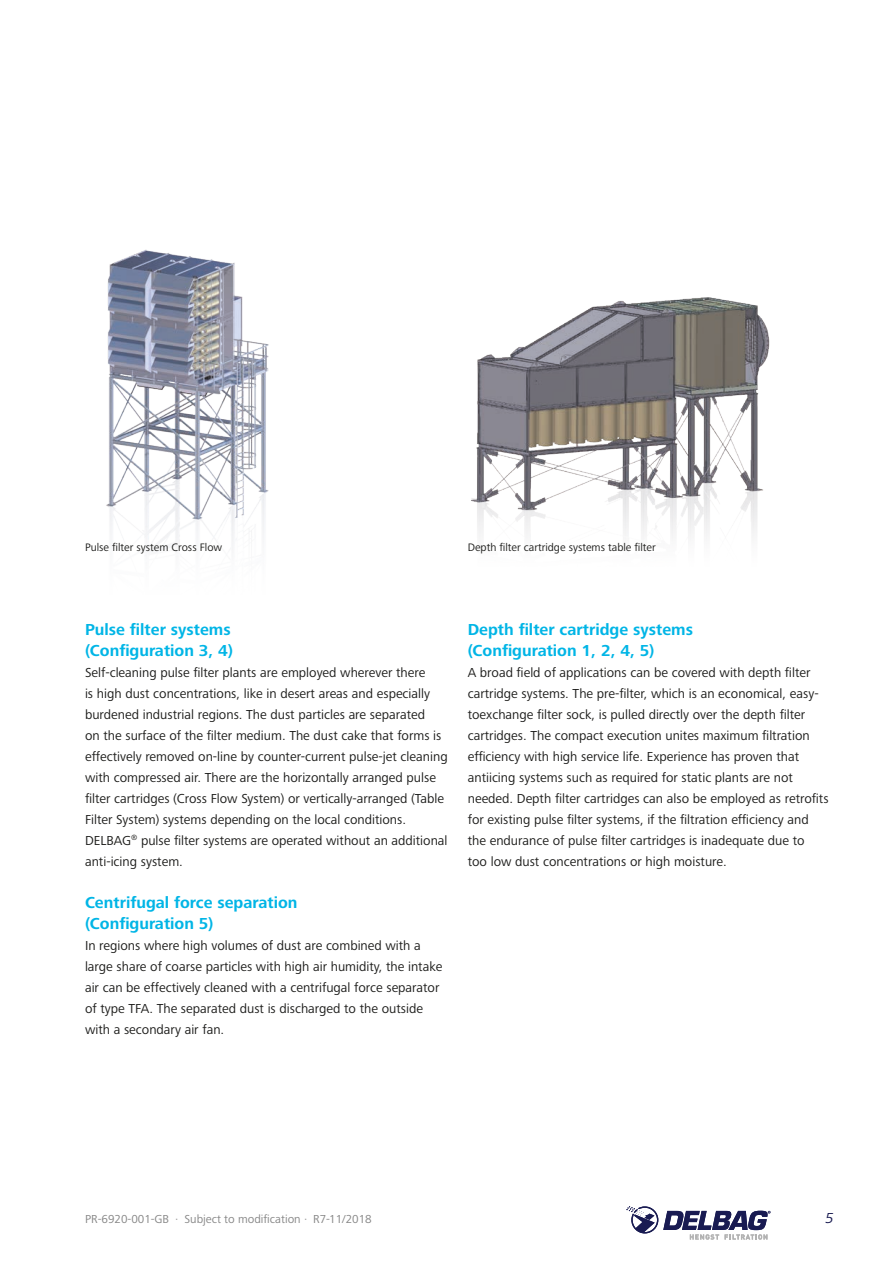
<style>
.page{position:relative;width:893px;height:1263px;background:#fff}
.page>*{position:absolute;margin:0;border:0;box-sizing:border-box;transform-origin:0 0}
.t1{font:700 16.5px/21px "Frutiger Next LTW1 G";color:#00b5e6}
.t2{font:italic 15px "Frutiger Next LTW1 G";color:#191b51}
.t3{font:13.5px/21px "Frutiger Next LTW1 G";color:#1d1d1b}
.t4{font:12px "Frutiger Next LTW1 G";color:#878787}
.t5{font:11.25px "Frutiger Next LTW1 G";color:#1d1d1b}
</style>
<div class="page">
<svg style="left:626px;top:1206px;width:144px;height:33px"></svg>
<img style="left:106px;top:249px;width:163px;height:303px">
<img style="left:471px;top:297px;width:299px;height:241px">
<p class="t5" style="left:85px;top:541px;width:139px">Pulse filter system Cross Flow</p>
<p class="t5" style="left:468px;top:541px;width:190px">Depth filter cartridge systems table filter</p>
<p class="t1" style="left:85px;top:619px;width:149px">Pulse filter systems (Configuration 3, 4)</p>
<p class="t3" style="left:85px;top:662px;width:364px">Self-cleaning pulse filter plants are employed wherever there<br>is high dust concentrations, like in desert areas and especially burdened industrial regions. The dust particles are separated<br>on the surface of the filter medium. The dust cake that forms is effectively removed on-line by counter-current pulse-jet cleaning with compressed air. There are the horizontally arranged pulse filter cartridges (Cross Flow System) or vertically-arranged (Table Filter System) systems depending on the local conditions.<br>DELBAG<sup>®</sup> pulse filter systems are operated without an additional anti-icing system.</p>
<p class="t1" style="left:85px;top:892px;width:214px">Centrifugal force separation (Configuration 5)</p>
<p class="t3" style="left:85px;top:935px;width:359px">In regions where high volumes of dust are combined with a large share of coarse particles with high air humidity, the intake air can be effectively cleaned with a centrifugal force separator of type TFA. The separated dust is discharged to the outside with a secondary air fan.</p>
<p class="t1" style="left:468px;top:619px;width:227px">Depth filter cartridge systems (Configuration 1, 2, 4, 5)</p>
<p class="t3" style="left:468px;top:662px;width:362px">A broad field of applications can be covered with depth filter cartridge systems. The pre-filter, which is an economical, easy&shy;toexchange filter sock, is pulled directly over the depth filter cartridges. The compact execution unites maximum filtration efficiency with high service life. Experience has proven that antiicing systems such as required for static plants are not needed. Depth filter cartridges can also be employed as retrofits for existing pulse filter systems, if the filtration efficiency and the endurance of pulse filter cartridges is inadequate due to<br>too low dust concentrations or high moisture.</p>
<p class="t4" style="left:85px;top:1212px;width:288px">PR-6920-001-GB · Subject to modification · R7-11/2018</p>
<p class="t2" style="left:825px;top:1209px;width:10px">5</p>
</div>
